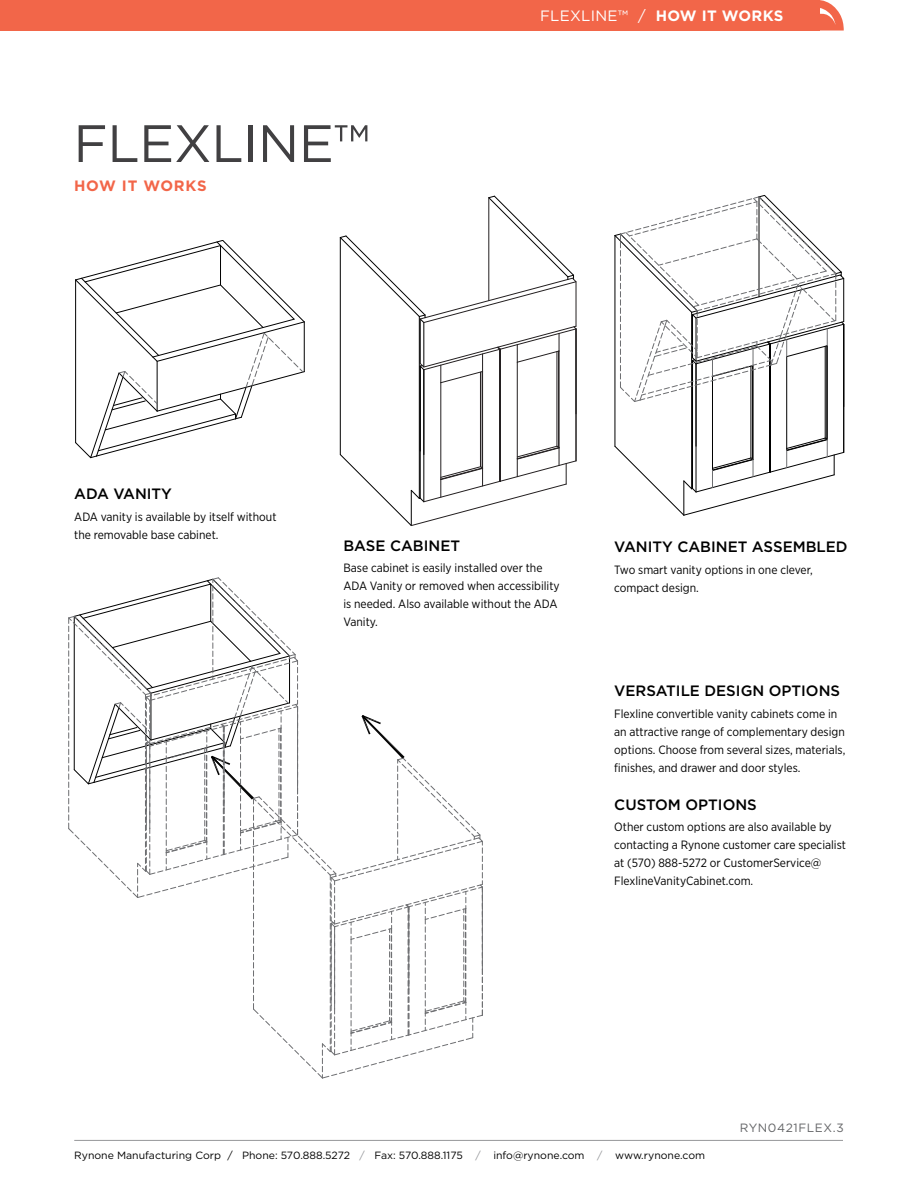
<style>
.page{position:relative;width:918px;height:1188px;background:#fff}
.page>*{position:absolute;margin:0;border:0;box-sizing:border-box;transform-origin:0 0}
._2021_Product_Name{font:52.5px "Gotham";letter-spacing:-.01em;color:#414042}
._2021_Section_Header{font:500 15px "Gotham";color:#000}
._2021_Header_Page_Na{font:15px "Gotham";letter-spacing:.02em;color:#fff}
._2021_Subhead{font:700 15px "Gotham";letter-spacing:.05em;color:#f26649}
._2021_Body_last{font:12px/18px "Gotham Narrow";color:#000}
._2021_Body{font:12px/18px "Gotham Narrow";color:#000}
._2021_Product_Code{font:12px "Gotham";letter-spacing:.05em;color:#636466}
.t1{font:10.5px "Gotham";color:#000}
.s1{font-weight:700}
.s2{color:#939598}
</style>
<div class="page">
<svg style="left:68px;top:577px;width:415px;height:502px"></svg>
<svg style="left:614px;top:195px;width:231px;height:321px"></svg>
<svg style="left:339px;top:195px;width:238px;height:331px"></svg>
<svg style="left:75px;top:241px;width:230px;height:218px"></svg>
<hr style="left:74px;top:1140px;width:769px;height:1px;background:#97989a">
<div style="left:0;top:0;width:819px;height:31px;background:#f26649"></div>
<svg style="left:819px;top:0;width:25px;height:31px"></svg>
<p class="_2021_Product_Name" style="left:73px;top:110px;width:298px">FLEXLINE™</p>
<p class="_2021_Subhead" style="left:74px;top:176px;width:134px">HOW IT WORKS</p>
<p class="_2021_Header_Page_Na" style="left:540px;top:6px;width:245px">FLEXLINE™ / <span class="s1">HOW IT WORKS</span></p>
<p class="_2021_Section_Header" style="left:74px;top:484px;width:99px">ADA VANITY</p>
<p class="_2021_Body" style="left:74px;top:507px;width:204px">ADA vanity is available by itself without the removable base cabinet.</p>
<p class="_2021_Section_Header" style="left:343px;top:536px;width:118px">BASE CABINET</p>
<p class="_2021_Body" style="left:343px;top:559px;width:218px">Base cabinet is easily installed over the ADA Vanity or removed when accessibility is needed. Also available without the ADA Vanity.</p>
<p class="_2021_Section_Header" style="left:614px;top:537px;width:235px">VANITY CABINET ASSEMBLED</p>
<p class="_2021_Body" style="left:614px;top:560px;width:200px">Two smart vanity options in one clever, compact design.</p>
<p class="_2021_Section_Header" style="left:614px;top:681px;width:227px">VERSATILE DESIGN OPTIONS</p>
<p class="_2021_Body_last" style="left:614px;top:704px;width:233px">Flexline convertible vanity cabinets come in an attractive range of complementary design options. Choose from several sizes, materials, finishes, and drawer and door styles.</p>
<p class="_2021_Section_Header" style="left:614px;top:795px;width:144px">CUSTOM OPTIONS</p>
<p class="_2021_Body_last" style="left:614px;top:818px;width:233px">Other custom options are also available by contacting a Rynone customer care specialist at (570) 888-5272 or CustomerService@ FlexlineVanityCabinet.com.</p>
<p class="_2021_Product_Code" style="left:740px;top:1120px;width:106px">RYN0421FLEX.3</p>
<p class="t1" style="left:74px;top:1148px;width:632px">Rynone Manufacturing Corp / Phone: 570.888.5272 <span class="s2">/</span> Fax: 570.888.1175 <span class="s2">/</span> info@rynone.com <span class="s2">/</span> www.rynone.com</p>
</div>
